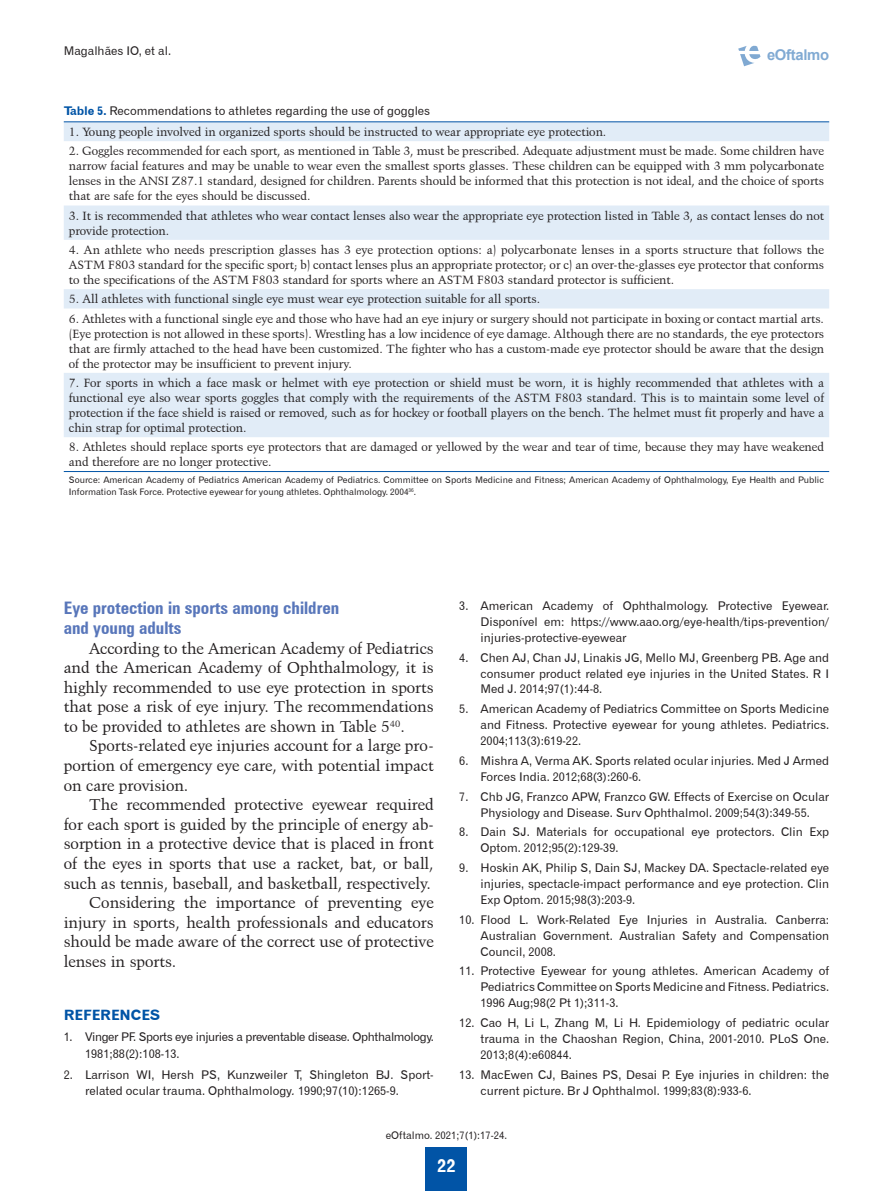
<style>
.page{position:relative;width:893px;height:1191px;background:#fff}
.page>*{position:absolute;margin:0;border:0;box-sizing:border-box;transform-origin:0 0}
.t1{font:18px "Gothic 720 BT Bold B";color:#fff}
.t2{font:700 condensed 17.25px/19.6px "Zurich BT";color:#5876ba}
.t3{font:15.75px/19.6px "Kuenstler 480 BT";color:#231f20;text-align:justify}
.t4{font:700 14.85px "Arial";letter-spacing:-.02em;color:#0154a6}
.t5{font:14.25px "Gothic 720 BT Bold B";color:#0154a6}
.t6{font:12px/15px "Kuenstler 480 BT";color:#231f20;text-align:justify}
.t7{font:12px/15.9px "Gothic 720 BT Roman B";color:#231f20;text-align:justify}
.t8{font:12px/16.5px "Gothic 720 BT Roman B";letter-spacing:-.03em;color:#231f20}
.t9{font:10.5px "Gothic 720 BT Roman B";color:#231f20}
.t10{font:9px/12px "Gothic 720 BT Roman B";color:#231f20}
.s1{font-family:"Gothic 720 BT Bold B";color:#0154a6}
.s2{font-family:"Gothic 720 BT Italic B"}
</style>
<div class="page">
<div style="left:426px;top:1147px;width:41px;height:44px;background:#0154a6"></div>
<svg style="left:738px;top:45px;width:22px;height:21px"></svg>
<svg style="left:64px;top:122px;width:765px;height:315px"></svg>
<hr style="left:64px;top:471px;width:765px;height:1px;background:#0154a6">
<hr style="left:64px;top:121px;width:765px;height:1px;background:#0154a6">
<p class="t7" style="left:64px;top:43px;width:109px">Magalhães IO, et al.</p>
<p class="t4" style="left:767px;top:44px;width:64px">eOftalmo</p>
<p class="t7" style="left:64px;top:103px;width:368px"><span class="s1">Table 5.</span> Recommendations to athletes regarding the use of goggles</p>
<p class="t6" style="left:69px;top:124px;width:539px">1. Young people involved in organized sports should be instructed to wear appropriate eye protection.</p>
<p class="t6" style="left:69px;top:143px;width:757px">2. Goggles recommended for each sport, as mentioned in Table 3, must be prescribed. Adequate adjustment must be made. Some children have narrow facial features and may be unable to wear even the smallest sports glasses. These children can be equipped with 3 mm polycarbonate lenses in the ANSI Z87.1 standard, designed for children. Parents should be informed that this protection is not ideal, and the choice of sports that are safe for the eyes should be discussed.</p>
<p class="t6" style="left:69px;top:208px;width:757px">3. It is recommended that athletes who wear contact lenses also wear the appropriate eye protection listed in Table 3, as contact lenses do not provide protection.</p>
<p class="t6" style="left:69px;top:242px;width:757px">4. An athlete who needs prescription glasses has 3 eye protection options: a) polycarbonate lenses in a sports structure that follows the ASTM F803 standard for the specific sport; b) contact lenses plus an appropriate protector; or c) an over-the-glasses eye protector that conforms to the specifications of the ASTM F803 standard for sports where an ASTM F803 standard protector is sufficient.</p>
<p class="t6" style="left:69px;top:291px;width:473px">5. All athletes with functional single eye must wear eye protection suitable for all sports.</p>
<p class="t6" style="left:69px;top:311px;width:757px">6. Athletes with a functional single eye and those who have had an eye injury or surgery should not participate in boxing or contact martial arts. (Eye protection is not allowed in these sports). Wrestling has a low incidence of eye damage. Although there are no standards, the eye protectors that are firmly attached to the head have been customized. The fighter who has a custom-made eye protector should be aware that the design of the protector may be insufficient to prevent injury.</p>
<p class="t6" style="left:69px;top:375px;width:757px">7. For sports in which a face mask or helmet with eye protection or shield must be worn, it is highly recommended that athletes with a functional eye also wear sports goggles that comply with the requirements of the ASTM F803 standard. This is to maintain some level of protection if the face shield is raised or removed, such as for hockey or football players on the bench. The helmet must fit properly and have a chin strap for optimal protection.</p>
<p class="t6" style="left:69px;top:439px;width:757px">8. Athletes should replace sports eye protectors that are damaged or yellowed by the wear and tear of time, because they may have weakened and therefore are no longer protective.</p>
<p class="t10" style="left:69px;top:474px;width:757px">Source: American Academy of Pediatrics American Academy of Pediatrics. Committee on Sports Medicine and Fitness; American Academy of Ophthalmology, Eye Health and Public<br>Information Task Force. Protective eyewear for young athletes. Ophthalmology. 2004<sup>36</sup>.</p>
<h2 class="t2" style="left:64px;top:598px;width:277px">Eye protection in sports among children and young adults</h2>
<p class="t3" style="left:64px;top:638px;width:371px;text-indent:26px">According to the American Academy of Pediatrics and the American Academy of Ophthalmology, it is highly recommended to use eye protection in sports that pose a risk of eye injury. The recommendations to be provided to athletes are shown in Table 5<sup>40</sup>.</p>
<h3 class="t3" style="left:64px;top:736px;width:371px;text-indent:26px">Sports-related eye injuries account for a large pro&shy;portion of emergency eye care, with potential impact on care provision.</h3>
<h3 class="t3" style="left:89px;top:794px;width:346px">The recommended protective eyewear required</h3>
<h3 class="t3" style="left:64px;top:814px;width:371px">for each sport is guided by the principle of energy ab-</h3>
<h3 class="t3" style="left:64px;top:833px;width:371px">sorption in a protective device that is placed in front</h3>
<h3 class="t3" style="left:64px;top:853px;width:371px">of the eyes in sports that use a racket, bat, or ball,</h3>
<h3 class="t3" style="left:64px;top:873px;width:369px">such as tennis, baseball, and basketball, respectively.</h3>
<h3 class="t3" style="left:89px;top:892px;width:346px">Considering the importance of preventing eye</h3>
<h3 class="t3" style="left:64px;top:912px;width:371px">injury in sports, health professionals and educators</h3>
<h3 class="t3" style="left:64px;top:931px;width:371px">should be made aware of the correct use of protective</h3>
<h3 class="t3" style="left:64px;top:951px;width:114px">lenses in sports.</h3>
<p class="t5" style="left:64px;top:1006px;width:98px">REFERENCES</p>
<p class="t8" style="left:85px;top:1028px;width:350px;text-indent:-21px">1. Vinger PF. Sports eye injuries a preventable disease. Ophthalmology.<br>1981;88(2):108-13.</p>
<p class="t7" style="left:85px;top:1066px;width:350px;line-height:16.5px;text-indent:-21px">2. Larrison WI, Hersh PS, Kunzweiler T, Shingleton BJ. Sport&shy;related ocular trauma. Ophthalmology<span class="s2">.</span> 1990;97(10):1265-9.</p>
<p class="t7" style="left:480px;top:597px;width:350px;text-indent:-21px">3. American Academy of Ophthalmology. Protective Eyewear.<br>Disponível em: https://www.aao.org/eye-health/tips-prevention/ injuries-protective-eyewear</p>
<p class="t7" style="left:480px;top:649px;width:350px;text-indent:-21px">4. Chen AJ, Chan JJ, Linakis JG, Mello MJ, Greenberg PB. Age and consumer product related eye injuries in the United States. R I Med J. 2014;97(1):44-8.</p>
<p class="t7" style="left:480px;top:701px;width:350px;text-indent:-21px">5. American Academy of Pediatrics Committee on Sports Medicine and Fitness. Protective eyewear for young athletes. Pediatrics.<br>2004;113(3):619-22.</p>
<p class="t7" style="left:480px;top:752px;width:350px;text-indent:-21px">6. Mishra A, Verma AK. Sports related ocular injuries. Med J Armed<br>Forces India. 2012;68(3):260-6.</p>
<p class="t7" style="left:459px;top:788px;width:371px;text-align:center">7. Chb JG, Franzco APW, Franzco GW. Effects of Exercise on Ocular<br>Physiology and Disease. Surv Ophthalmol. 2009;54(3):349-55.</p>
<p class="t7" style="left:480px;top:824px;width:350px;text-indent:-21px">8. Dain SJ. Materials for occupational eye protectors. Clin Exp<br>Optom. 2012;95(2):129-39.</p>
<p class="t7" style="left:480px;top:859px;width:350px;text-indent:-21px">9. Hoskin AK, Philip S, Dain SJ, Mackey DA. Spectacle-related eye injuries, spectacle-impact performance and eye protection. Clin Exp Optom. 2015;98(3):203-9.</p>
<p class="t7" style="left:480px;top:911px;width:350px;text-indent:-21px">10. Flood L. Work-Related Eye Injuries in Australia. Canberra:<br>Australian Government. Australian Safety and Compensation Council, 2008.</p>
<p class="t7" style="left:480px;top:963px;width:350px;text-indent:-21px">11. Protective Eyewear for young athletes. American Academy of Pediatrics Committee on Sports Medicine and Fitness. Pediatrics.<br>1996 Aug;98(2 Pt 1);311-3.</p>
<p class="t7" style="left:480px;top:1014px;width:350px;text-indent:-21px">12. Cao H, Li L, Zhang M, Li H. Epidemiology of pediatric ocular trauma in the Chaoshan Region, China, 2001-2010. PLoS One.<br>2013;8(4):e60844.</p>
<p class="t7" style="left:480px;top:1066px;width:350px;line-height:16.5px;text-indent:-21px">13. MacEwen CJ, Baines PS, Desai P. Eye injuries in children: the current picture. Br J Ophthalmol. 1999;83(8):933-6.</p>
<p class="t9" style="left:386px;top:1129px;width:123px">eOftalmo. 2021;7(1):17-24.</p>
<h1 class="t1" style="left:437px;top:1154px;width:20px">22</h1>
</div>
